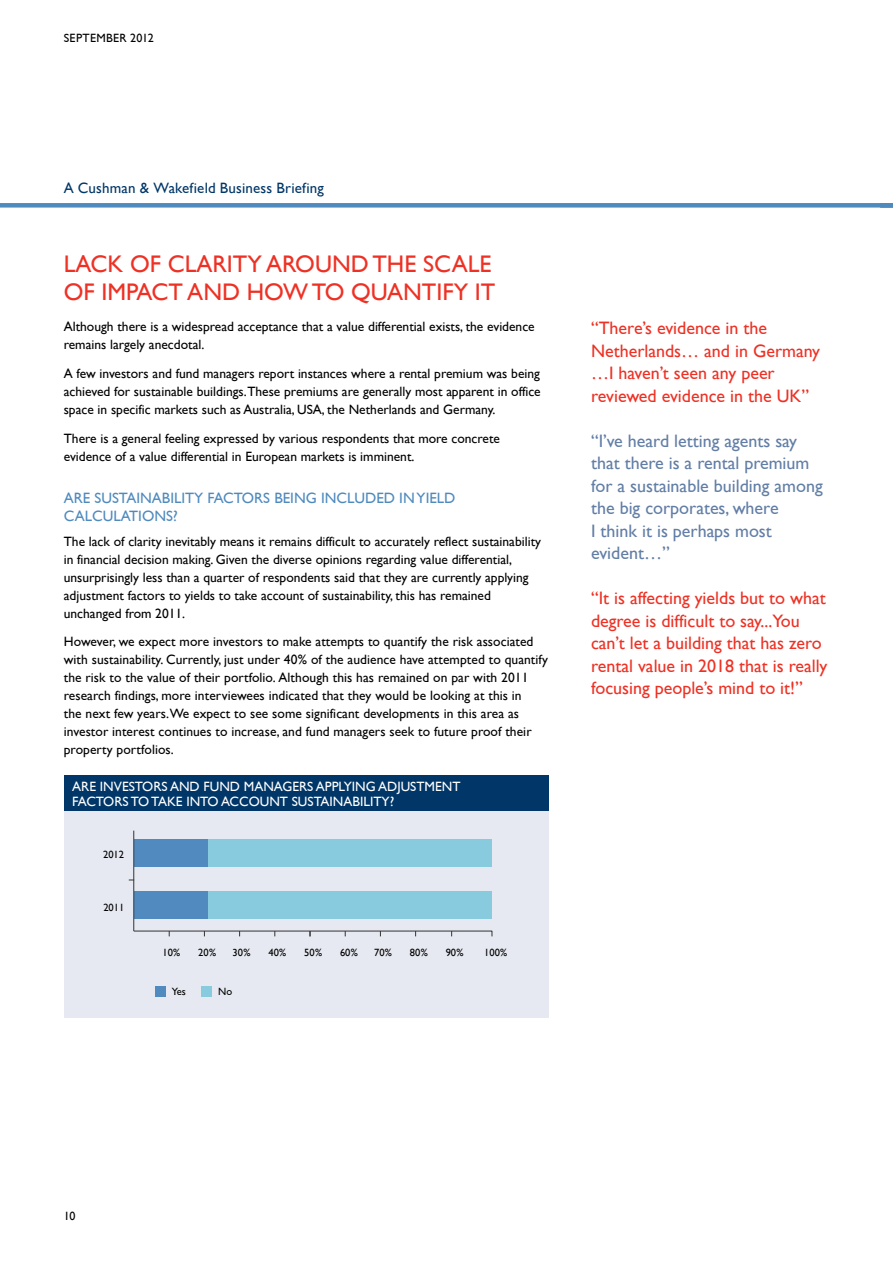
<style>
.page{position:relative;width:893px;height:1263px;background:#fff}
.page>*{position:absolute;margin:0;border:0;box-sizing:border-box;transform-origin:0 0}
.t1{font:24px "Gill Sans";color:#ee3124}
.t2{font:18px/22.5px "Gill Sans";color:#ee3124}
.t3{font:18px/22.5px "Gill Sans";color:#627ea6}
.t4{font:15px/18px "Gill Sans";color:#4f8abe}
.t5{font:15px "Gill Sans";letter-spacing:.01em;color:#003768}
.t6{font:13.5px/18px "Gill Sans";color:#000}
.t7{font:13.5px "Gill Sans";color:#fff}
.t8{font:12px "Gill Sans";letter-spacing:.03em;color:#000}
.t9{font:10.5px "Gill Sans";color:#000}
</style>
<div class="page">
<div style="left:0;top:203px;width:893px;height:5px;background:#4f8abe"></div>
<div style="left:64px;top:776px;width:485px;height:35px;background:#003768"></div>
<div style="left:64px;top:811px;width:485px;height:206px;background:#e6e9f1"></div>
<div style="left:134px;top:891px;width:74px;height:28px;background:#508abe"></div>
<div style="left:208px;top:891px;width:284px;height:28px;background:#88cbdf"></div>
<div style="left:134px;top:839px;width:74px;height:28px;background:#508abe"></div>
<div style="left:208px;top:839px;width:284px;height:28px;background:#88cbdf"></div>
<hr style="left:133px;top:831px;width:1px;height:100px;background:#333">
<svg style="left:133px;top:930px;width:360px;height:7px"></svg>
<div style="left:155px;top:987px;width:10px;height:10px;background:#508abe"></div>
<div style="left:202px;top:987px;width:10px;height:10px;background:#88cbdf"></div>
<p class="t8" style="left:64px;top:31px;width:91px">SEPTEMBER 2012</p>
<p class="t5" style="left:64px;top:179px;width:261px">A Cushman &amp; Wakefield Business Briefing</p>
<h1 class="t1" style="left:64px;top:250px;width:16px">lack</h1>
<h1 class="t1" style="left:130px;top:250px;width:52px">of clarity</h1>
<h1 class="t1" style="left:266px;top:250px;width:18px">around</h1>
<h1 class="t1" style="left:372px;top:250px;width:16px">the</h1>
<h1 class="t1" style="left:423px;top:250px;width:15px">scale</h1>
<h1 class="t1" style="left:64px;top:278px;width:52px">of impact</h1>
<h1 class="t1" style="left:187px;top:278px;width:19px">and</h1>
<h1 class="t1" style="left:247px;top:278px;width:21px">how</h1>
<h1 class="t1" style="left:312px;top:278px;width:74px">to quantify</h1>
<h1 class="t1" style="left:475px;top:278px;width:11px">it</h1>
<p class="t6" style="left:64px;top:317px;width:472px">Although there is a widespread acceptance that a value differential exists, the evidence remains largely anecdotal.</p>
<p class="t6" style="left:64px;top:364px;width:478px;text-align:justify">A few investors and fund managers report instances where a rental premium was being achieved for sustainable buildings.These premiums are generally most apparent in office space in specific markets such as Australia, USA, the Netherlands and Germany.</p>
<p class="t6" style="left:64px;top:429px;width:438px">There is a general feeling expressed by various respondents that more concrete evidence of a value differential in European markets is imminent.</p>
<p class="t4" style="left:64px;top:489px;width:393px">ARE SUSTAINABILITY FACTORS BEING INCLUDED IN YIELD<br>CALCULATIONS?</p>
<p class="t6" style="left:64px;top:532px;width:479px">The lack of clarity inevitably means it remains difficult to accurately reflect sustainability in financial decision making. Given the diverse opinions regarding value differential, unsurprisingly less than a quarter of respondents said that they are currently applying adjustment factors to yields to take account of sustainability, this has remained unchanged from 2011.</p>
<p class="t6" style="left:64px;top:633px;width:486px">However, we expect more investors to make attempts to quantify the risk associated with sustainability. Currently, just under 40% of the audience have attempted to quantify the risk to the value of their portfolio. Although this has remained on par with 2011 research findings, more interviewees indicated that they would be looking at this in<br>the next few years. We expect to see some significant developments in this area as investor interest continues to increase, and fund managers seek to future proof their property portfolios.</p>
<p class="t7" style="left:72px;top:778px;width:9px">are</p>
<p class="t7" style="left:100px;top:778px;width:9px">investors</p>
<p class="t7" style="left:170px;top:778px;width:11px">and</p>
<p class="t7" style="left:203px;top:778px;width:10px">fund</p>
<p class="t7" style="left:244px;top:778px;width:10px">managers</p>
<p class="t7" style="left:316px;top:778px;width:9px">applying</p>
<p class="t7" style="left:378px;top:778px;width:10px">adjustment</p>
<p class="t7" style="left:72px;top:793px;width:9px">factors</p>
<p class="t7" style="left:131px;top:793px;width:30px">to take</p>
<p class="t7" style="left:186px;top:793px;width:9px">into</p>
<p class="t7" style="left:221px;top:793px;width:11px">account</p>
<p class="t7" style="left:292px;top:793px;width:8px">sustainability</p>
<p class="t7" style="left:390px;top:793px;width:6px">?</p>
<p class="t9" style="left:103px;top:849px;width:22px">2012</p>
<p class="t9" style="left:103px;top:901px;width:22px">2011</p>
<p class="t9" style="left:162px;top:947px;width:19px">10%</p>
<p class="t9" style="left:198px;top:947px;width:19px">20%</p>
<p class="t9" style="left:233px;top:947px;width:19px">30%</p>
<p class="t9" style="left:268px;top:947px;width:19px">40%</p>
<p class="t9" style="left:304px;top:947px;width:19px">50%</p>
<p class="t9" style="left:340px;top:947px;width:19px">60%</p>
<p class="t9" style="left:374px;top:947px;width:19px">70%</p>
<p class="t9" style="left:410px;top:947px;width:19px">80%</p>
<p class="t9" style="left:446px;top:947px;width:19px">90%</p>
<p class="t9" style="left:484px;top:947px;width:25px">100%</p>
<p class="t9" style="left:172px;top:985px;width:16px">Yes</p>
<p class="t9" style="left:218px;top:985px;width:15px">No</p>
<h2 class="t2" style="left:591px;top:317px;width:231px">“There’s evidence in the<br>Netherlands… and in Germany …I haven’t seen any peer reviewed evidence in the UK”</h2>
<h2 class="t3" style="left:591px;top:429px;width:233px">“I’ve heard letting agents say that there is a rental premium for a sustainable building among the big corporates, where<br>I think it is perhaps most evident…”</h2>
<h2 class="t2" style="left:591px;top:587px;width:238px">“It is affecting yields but to what degree is difficult to say...You can’t let a building that has zero rental value in 2018 that is really focusing people’s mind to it!”</h2>
<p class="t8" style="left:64px;top:1209px;width:13px">10</p>
</div>
